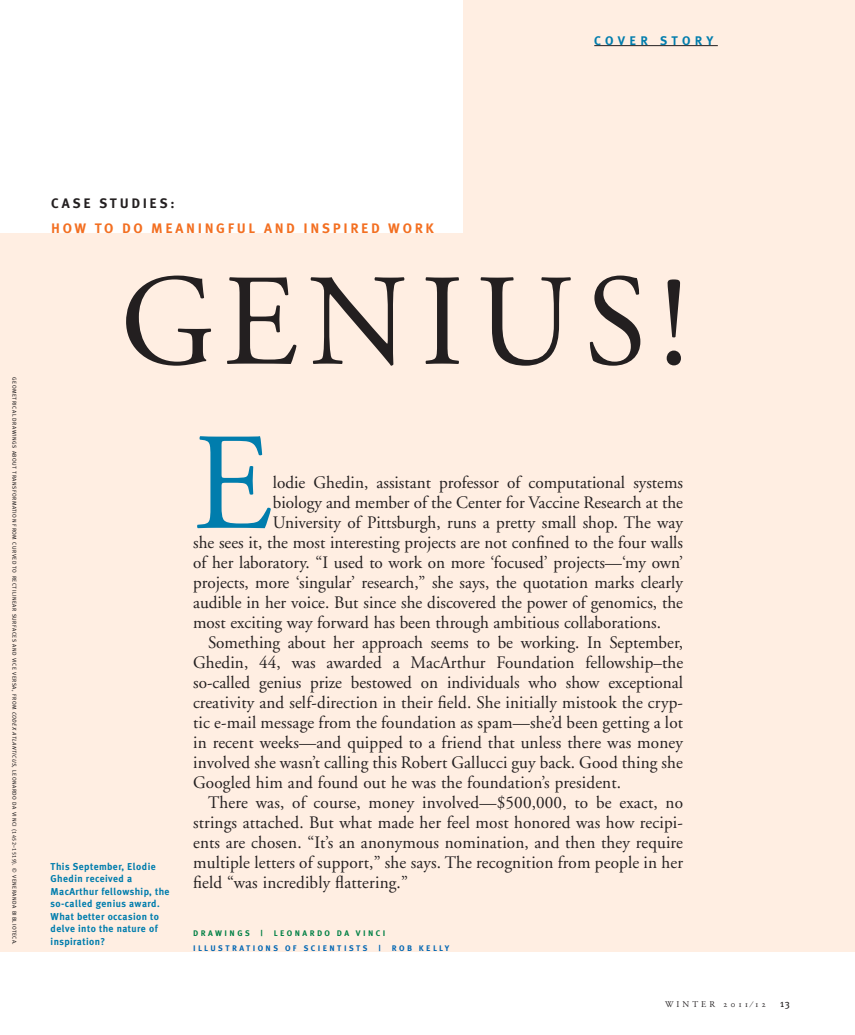
<style>
.page{position:relative;width:855px;height:1035px;background:#fff}
.page>*{position:absolute;margin:0;border:0;box-sizing:border-box;transform-origin:0 0}
.t1{font:138.12px "Adobe Garamond";color:#007dad}
.t2{font:130.25px "Adobe Garamond";letter-spacing:.1em;color:#231f20}
.t3{font:17.5px "Adobe Garamond";color:#231f20}
.t4{font:13.75px "Meta Plus Bold Caps";letter-spacing:.19em;color:#f36f21}
.t5{font:13.75px "Meta Plus Bold Caps";letter-spacing:.19em;color:#231f20}
.t6{font:700 12.5px "Meta Plus";letter-spacing:.34em;color:#007dad}
.t7{font:700 10px/12.5px "Meta Plus";letter-spacing:.04em;color:#007dad}
.t8{font:10px "Meta Plus";color:#231f20}
.t9{font:8.75px "Adobe Garamond Exp";letter-spacing:.39em;color:#231f20}
.t10{font:700 8.12px "Meta Plus";letter-spacing:.3em;color:#0066b3}
.t11{font:700 8.12px "Meta Plus";letter-spacing:.3em;color:#008045}
.t12{font:5.62px "Meta Plus Book Caps";letter-spacing:.08em;color:#231f20}
.s1{font-family:"Meta Plus";font-style:italic}
.s2{font-family:"Adobe Garamond"}
</style>
<div class="page">
<div style="left:0;top:0;width:855px;height:952px;background:#ffeee2"></div>
<div style="left:0;top:0;width:463px;height:232px;background:#fff"></div>
<hr style="left:594px;top:45px;width:124px;height:1px;background:#231f20">
<p class="t6" style="left:594px;top:36px;width:121px">COVER STORY</p>
<p class="t12" style="left:16px;top:377px;width:569px;rotate:90deg">GEOMETRICAL DRAWINGS ABOUT TRANSFORMATION FROM CURVED TO RECTILINEAR SURFACES AND VICE VERSA, FROM <span class="s1">CODEX ATLANTICUS</span>, LEONARDO DA VINCI (1452–1519). © VENERANDA BIBLIOTECA.</p>
<p class="t5" style="left:51px;top:198px;width:125px">CASE STUDIES:</p>
<p class="t4" style="left:51px;top:223px;width:384px">HOW TO DO MEANINGFUL AND INSPIRED WORK</p>
<h2 class="t2" style="left:120px;top:270px;width:569px">GENIUS!</h2>
<p class="t7" style="left:51px;top:861px;width:120px">This September, Elodie<br>Ghedin received a<br>MacArthur fellowship, the so-called genius award.<br>What better occasion to delve into the nature of inspiration?</p>
<h1 class="t1" style="left:193px;top:428px;width:81px">E</h1>
<p class="t3" style="left:273px;top:475px;width:412px">lodie Ghedin, assistant professor of computational systems</p>
<p class="t3" style="left:273px;top:495px;width:412px">biology and member of the Center for Vaccine Research at the</p>
<p class="t3" style="left:273px;top:515px;width:412px">University of Pittsburgh, runs a pretty small shop. The way</p>
<p class="t3" style="left:193px;top:535px;width:491px">she sees it, the most interesting projects are not confined to the four walls</p>
<p class="t3" style="left:193px;top:555px;width:491px">of her laboratory. “I used to work on more ‘focused’ projects—‘my own’</p>
<p class="t3" style="left:193px;top:575px;width:491px">projects, more ‘singular’ research,” she says, the quotation marks clearly</p>
<p class="t3" style="left:193px;top:595px;width:491px">audible in her voice. But since she discovered the power of genomics, the</p>
<p class="t3" style="left:193px;top:615px;width:469px">most exciting way forward has been through ambitious collaborations.</p>
<p class="t3" style="left:208px;top:635px;width:476px">Something about her approach seems to be working. In September,</p>
<p class="t3" style="left:193px;top:655px;width:492px">Ghedin, 44, was awarded a MacArthur Foundation fellowship–the</p>
<p class="t3" style="left:193px;top:675px;width:491px">so-called genius prize bestowed on individuals who show exceptional</p>
<p class="t3" style="left:193px;top:695px;width:491px">creativity and self-direction in their field. She initially mistook the cryp-</p>
<p class="t3" style="left:193px;top:715px;width:491px">tic e-mail message from the foundation as spam—she’d been getting a lot</p>
<p class="t3" style="left:193px;top:735px;width:491px">in recent weeks—and quipped to a friend that unless there was money</p>
<p class="t3" style="left:193px;top:755px;width:491px">involved she wasn’t calling this Robert Gallucci guy back. Good thing she</p>
<p class="t3" style="left:193px;top:775px;width:430px">Googled him and found out he was the foundation’s president.</p>
<p class="t3" style="left:208px;top:795px;width:476px">There was, of course, money involved—$500,000, to be exact, no</p>
<p class="t3" style="left:193px;top:815px;width:491px">strings attached. But what made her feel most honored was how recipi-</p>
<p class="t3" style="left:193px;top:835px;width:491px">ents are chosen. “It’s an anonymous nomination, and then they require</p>
<p class="t3" style="left:193px;top:855px;width:491px">multiple letters of support,” she says. The recognition from people in her</p>
<p class="t3" style="left:193px;top:875px;width:216px">field “was incredibly flattering.”</p>
<p class="t11" style="left:193px;top:930px;width:58px">DRAWINGS</p>
<p class="t11" style="left:261px;top:930px;width:3px">|</p>
<p class="t11" style="left:274px;top:930px;width:113px">LEONARDO DA VINCI</p>
<p class="t10" style="left:193px;top:945px;width:176px">ILLUSTRATIONS OF SCIENTISTS</p>
<p class="t10" style="left:379px;top:945px;width:3px">|</p>
<p class="t10" style="left:392px;top:945px;width:59px">ROB KELLY</p>
<p class="t9" style="left:665px;top:1000px;width:102px"><span class="s2">WINTER</span> 2011⁄12</p>
<p class="t8" style="left:780px;top:997px;width:11px">13</p>
</div>
